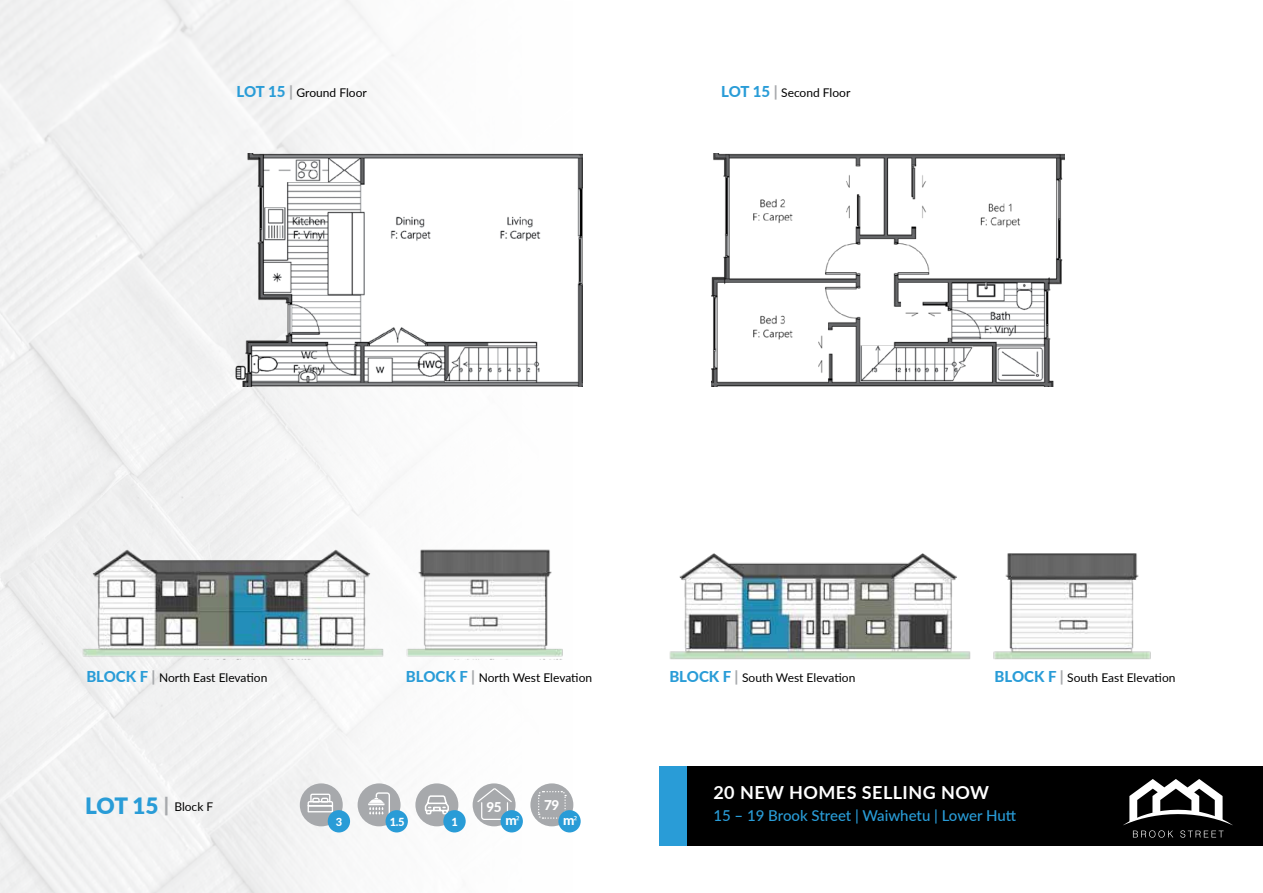
<style>
.page{position:relative;width:1263px;height:893px;background:#fff}
.page>*{position:absolute;margin:0;border:0;box-sizing:border-box;transform-origin:0 0}
.t1{font:700 18px "Lato";letter-spacing:.025em;color:#fff}
.t2{font:500 15px "Lato";color:#299cd7}
.t3{font:800 13.5px "Lato";color:#fff}
.t4{font:12px "Lato";color:#000}
.t5{font:800 11.1px "Lato";color:#fff}
.s1{font-weight:800;font-size:15px;color:#299cd7}
.s2{font-weight:800;font-size:15px;color:#a7a9ac}
.s3{font-weight:900;font-size:22.5px;color:#299cd7}
.s4{font-weight:900;font-size:19.5px;color:#a7a9ac}
.s5{font-family:"Myriad Pro";font-weight:400;font-size:10.8px}
</style>
<div class="page">
<img style="left:0;top:0;width:581px;height:893px">
<div style="left:660px;top:767px;width:603px;height:79px;background:#299cd7"></div>
<div style="left:687px;top:767px;width:576px;height:79px;background:#000"></div>
<svg style="left:1123px;top:779px;width:110px;height:59px"></svg>
<img style="left:232px;top:153px;width:351px;height:234px">
<img style="left:711px;top:153px;width:353px;height:234px">
<img style="left:80px;top:546px;width:491px;height:113px">
<img style="left:669px;top:553px;width:482px;height:106px">
<div style="left:415px;top:783px;width:43px;height:43px;background:#a7a9ac;border-radius:50%"></div>
<svg style="left:424px;top:795px;width:25px;height:20px"></svg>
<div style="left:443px;top:810px;width:23px;height:22px;background:#299cd7;border-radius:50%"></div>
<div style="left:300px;top:783px;width:43px;height:43px;background:#a7a9ac;border-radius:50%"></div>
<svg style="left:307px;top:793px;width:27px;height:20px"></svg>
<div style="left:328px;top:810px;width:22px;height:22px;background:#299cd7;border-radius:50%"></div>
<div style="left:358px;top:783px;width:43px;height:43px;background:#a7a9ac;border-radius:50%"></div>
<svg style="left:368px;top:792px;width:22px;height:23px"></svg>
<div style="left:385px;top:810px;width:23px;height:22px;background:#299cd7;border-radius:50%"></div>
<div style="left:473px;top:783px;width:43px;height:43px;background:#a7a9ac;border-radius:50%"></div>
<svg style="left:477px;top:788px;width:35px;height:32px"></svg>
<div style="left:500px;top:810px;width:23px;height:22px;background:#299cd7;border-radius:50%"></div>
<div style="left:530px;top:783px;width:43px;height:43px;background:#a7a9ac;border-radius:50%"></div>
<svg style="left:538px;top:791px;width:29px;height:28px"></svg>
<div style="left:558px;top:810px;width:23px;height:22px;background:#299cd7;border-radius:50%"></div>
<p class="t4" style="left:237px;top:84px;width:132px"><span class="s1">LOT 15</span> <span class="s2">|</span> Ground Floor</p>
<p class="t4" style="left:721px;top:84px;width:131px"><span class="s1">LOT 15</span> <span class="s2">|</span> Second Floor</p>
<p class="t4" style="left:86px;top:669px;width:183px"><span class="s1">BLOCK F</span> <span class="s2">|</span> North East Elevation</p>
<p class="t4" style="left:406px;top:669px;width:188px"><span class="s1">BLOCK F</span> <span class="s2">|</span> North West Elevation</p>
<p class="t4" style="left:669px;top:669px;width:187px"><span class="s1">BLOCK F</span> <span class="s2">|</span> South West Elevation</p>
<p class="t4" style="left:994px;top:669px;width:182px"><span class="s1">BLOCK F</span> <span class="s2">|</span> South East Elevation</p>
<p class="t4" style="left:85px;top:798px;width:130px"><span class="s3">LOT 15</span> <span class="s4">|</span> Block F</p>
<p class="t5" style="left:336px;top:813px;width:8px">3</p>
<p class="t5" style="left:390px;top:813px;width:17px">1.5</p>
<p class="t5" style="left:451px;top:813px;width:8px">1</p>
<p class="t3" style="left:486px;top:797px;width:16px">95</p>
<p class="t3" style="left:505px;top:810px;width:16px">m<span class="s5">2</span></p>
<p class="t3" style="left:544px;top:795px;width:17px">79</p>
<p class="t3" style="left:563px;top:810px;width:16px">m<span class="s5">2</span></p>
<h1 class="t1" style="left:713px;top:779px;width:277px">20 NEW HOMES SELLING NOW</h1>
<p class="t2" style="left:713px;top:805px;width:304px">15 – 19 Brook Street | Waiwhetu | Lower Hutt</p>
</div>
